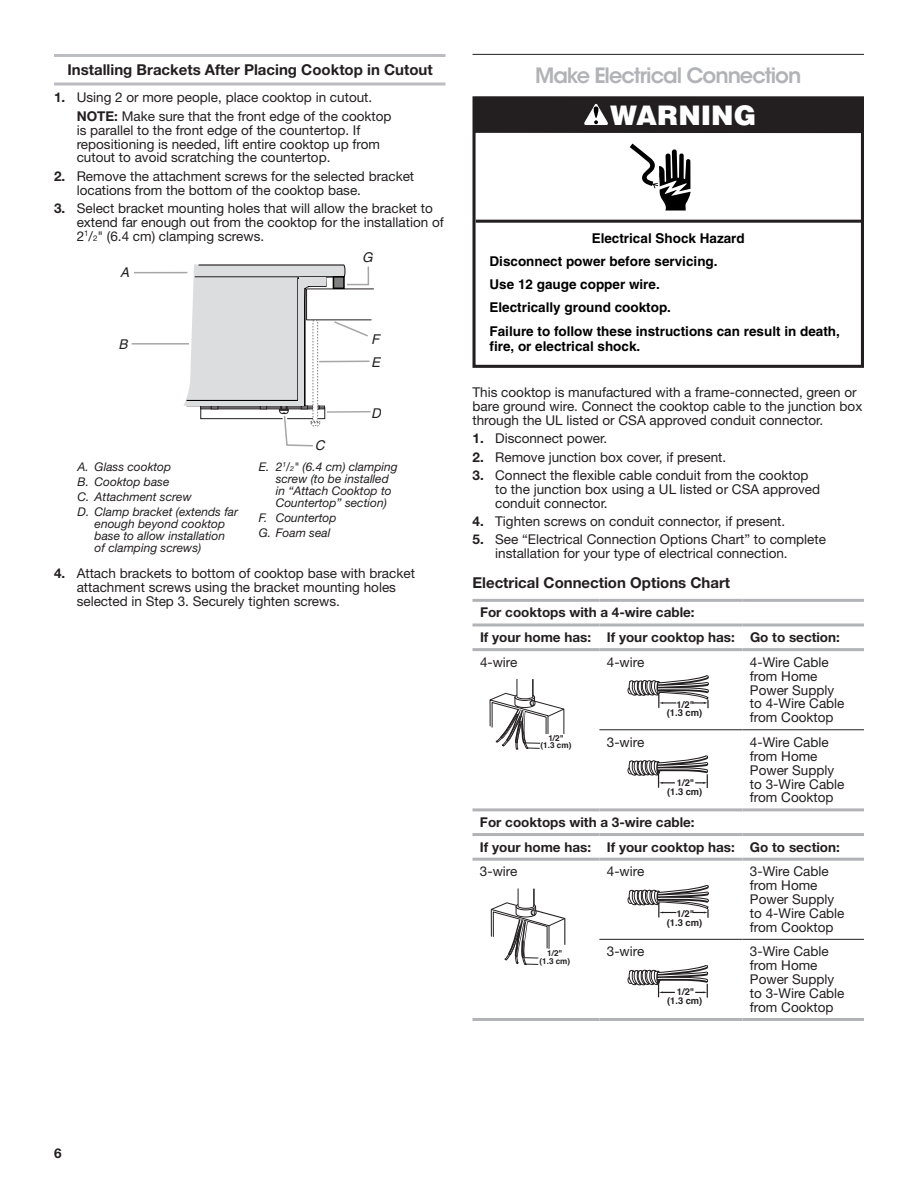
<style>
.page{position:relative;width:918px;height:1188px;background:#fff}
.page>*{position:absolute;margin:0;border:0;box-sizing:border-box;transform-origin:0 0}
.t1{font:900 27px "Helvetica";color:#fff}
.Heading_2{font:600 21px "ITC Avant Garde Std";letter-spacing:-.05em;color:#b2b3b7}
.Heading_3_Rules{font:700 15px "Helvetica Neue LT Std";color:#231f20}
.Heading_3_Plus{font:700 15px "Helvetica Neue LT Std";color:#231f20}
.Body_Indent{font:13.5px/13.8px "Helvetica Neue LT Std";color:#231f20}
.Body{font:13.5px/13.8px "Helvetica Neue LT Std";color:#231f20}
.t2{font:700 13.5px/23.2px "Helvetica";color:#000}
.Body_Bold{font:700 13.5px "Helvetica Neue LT Std";color:#231f20}
.Numbered_List_Start{font:13.5px "Helvetica Neue LT Std";color:#231f20}
.t3{font:italic 13.5px "Helvetica";color:#231f20}
.Table_Callouts{font:italic 12px/12px "Helvetica Neue LT Std";color:#231f20}
.t4{font:700 9.45px "Helvetica";color:#231f20}
.t5{font:700 9.3px "Helvetica";color:#231f20}
.t6{font:700 8.1px/7.1px "Helvetica";color:#231f20;text-align:center}
.s1{font-weight:700}
.s2{font-size:7.8px}
.s3{font-size:7.05px}
</style>
<div class="page">
<hr style="left:54px;top:54px;width:392px;height:3px;background:#bcbdc0">
<svg style="left:54px;top:82px;width:392px;height:4px;background:#cccdcf"></svg>
<hr style="left:472px;top:54px;width:392px;height:1px;background:#231f20">
<hr style="left:472px;top:623px;width:127px;height:3px;background:#b2b3b7">
<hr style="left:599px;top:623px;width:144px;height:3px;background:#b2b3b7">
<hr style="left:742px;top:623px;width:122px;height:3px;background:#b2b3b7">
<hr style="left:472px;top:648px;width:127px;height:3px;background:#b2b3b7">
<hr style="left:599px;top:648px;width:144px;height:3px;background:#b2b3b7">
<hr style="left:742px;top:648px;width:122px;height:3px;background:#b2b3b7">
<hr style="left:472px;top:808px;width:127px;height:3px;background:#b2b3b7">
<hr style="left:599px;top:808px;width:144px;height:3px;background:#b2b3b7">
<hr style="left:742px;top:808px;width:122px;height:3px;background:#b2b3b7">
<hr style="left:472px;top:833px;width:127px;height:3px;background:#b2b3b7">
<hr style="left:599px;top:833px;width:144px;height:3px;background:#b2b3b7">
<hr style="left:742px;top:833px;width:122px;height:3px;background:#b2b3b7">
<hr style="left:472px;top:858px;width:127px;height:3px;background:#b2b3b7">
<hr style="left:599px;top:858px;width:144px;height:3px;background:#b2b3b7">
<hr style="left:742px;top:858px;width:122px;height:3px;background:#b2b3b7">
<hr style="left:472px;top:599px;width:127px;height:3px;background:#b2b3b7">
<hr style="left:599px;top:599px;width:144px;height:3px;background:#b2b3b7">
<hr style="left:742px;top:599px;width:122px;height:3px;background:#b2b3b7">
<hr style="left:472px;top:1018px;width:127px;height:3px;background:#b2b3b7">
<hr style="left:599px;top:1018px;width:144px;height:3px;background:#b2b3b7">
<hr style="left:742px;top:1018px;width:122px;height:3px;background:#b2b3b7">
<hr style="left:599px;top:729px;width:144px;height:1px;background:#231f20">
<hr style="left:742px;top:729px;width:122px;height:1px;background:#231f20">
<hr style="left:599px;top:939px;width:144px;height:1px;background:#231f20">
<hr style="left:742px;top:939px;width:122px;height:1px;background:#231f20">
<svg style="left:132px;top:264px;width:242px;height:183px"></svg>
<div style="left:472px;top:96px;width:392px;height:272px;border:3px solid #231f20"></div>
<hr style="left:476px;top:220px;width:386px;height:3px;background:#231f20">
<div style="left:474px;top:97px;width:388px;height:36px;background:#231f20"></div>
<svg style="left:584px;top:104px;width:24px;height:21px"></svg>
<svg style="left:630px;top:144px;width:61px;height:67px"></svg>
<svg style="left:489px;top:679px;width:76px;height:71px"></svg>
<div style="left:544px;top:735px;width:24px;height:7px;background:#fff"></div>
<svg style="left:628px;top:676px;width:81px;height:32px"></svg>
<svg style="left:628px;top:756px;width:80px;height:32px"></svg>
<svg style="left:491px;top:888px;width:75px;height:77px"></svg>
<svg style="left:628px;top:885px;width:81px;height:33px"></svg>
<svg style="left:628px;top:965px;width:80px;height:33px"></svg>
<h3 class="Heading_3_Rules" style="left:68px;top:60px;width:367px">Installing Brackets After Placing Cooktop in Cutout</h3>
<p class="Numbered_List_Start" style="left:54px;top:90px;width:320px"><span class="s1">1.</span> Using 2 or more people, place cooktop in cutout.</p>
<p class="Body_Indent" style="left:77px;top:109px;width:316px"><span class="s1">NOTE:</span> Make sure that the front edge of the cooktop is parallel to the front edge of the countertop. If repositioning is needed, lift entire cooktop up from cutout to avoid scratching the countertop.</p>
<p class="Body_Indent" style="left:77px;top:169px;width:339px;text-indent:-23px"><span class="s1">2.</span> Remove the attachment screws for the selected bracket locations from the bottom of the cooktop base.</p>
<p class="Body_Indent" style="left:77px;top:201px;width:369px;text-indent:-23px"><span class="s1">3.</span> Select bracket mounting holes that will allow the bracket to extend far enough out from the cooktop for the installation of<br>2<sup>1</sup>/<span class="s2">2</span>" (6.4 cm) clamping screws.</p>
<p class="t3" style="left:120px;top:265px;width:14px">A</p>
<p class="t3" style="left:362px;top:250px;width:15px">G</p>
<p class="t3" style="left:119px;top:336px;width:14px">B</p>
<p class="Table_Callouts" style="left:78px;top:461px;width:95px">A. Glass cooktop</p>
<p class="Table_Callouts" style="left:78px;top:476px;width:93px">B. Cooktop base</p>
<p class="Table_Callouts" style="left:78px;top:491px;width:116px">C. Attachment screw</p>
<p class="Table_Callouts" style="left:95px;top:506px;width:145px;text-indent:-17px">D. Clamp bracket (extends far enough beyond cooktop base to allow installation of clamping screws)</p>
<p class="t3" style="left:371px;top:332px;width:13px">F</p>
<p class="t3" style="left:371px;top:354px;width:14px">E</p>
<p class="t3" style="left:315px;top:437px;width:15px">C</p>
<p class="t3" style="left:371px;top:405px;width:15px">D</p>
<p class="Table_Callouts" style="left:276px;top:461px;width:124px;text-indent:-17px">E. 2<sup>1</sup>/<span class="s3">2</span>" (6.4 cm) clamping screw (to be installed in “Attach Cooktop to<br>Countertop” section)</p>
<p class="Table_Callouts" style="left:259px;top:512px;width:79px">F. Countertop</p>
<p class="Table_Callouts" style="left:259px;top:527px;width:73px">G. Foam seal</p>
<p class="Body_Indent" style="left:77px;top:566px;width:340px;text-indent:-23px"><span class="s1">4.</span> Attach brackets to bottom of cooktop base with bracket attachment screws using the bracket mounting holes selected in Step 3. Securely tighten screws.</p>
<h2 class="Heading_2" style="left:535px;top:62px;width:268px">Make Electrical Connection</h2>
<p class="t1" style="left:610px;top:98px;width:148px">WARNING</p>
<p class="t2" style="left:490px;top:226px;width:352px;text-indent:102px">Electrical Shock Hazard<br>Disconnect power before servicing.<br>Use 12 gauge copper wire.<br>Electrically ground cooktop.<br>Failure to follow these instructions can result in death,</p>
<p class="t2" style="left:490px;top:335px;width:152px">fire, or electrical shock.</p>
<p class="Body" style="left:472px;top:385px;width:391px">This cooktop is manufactured with a frame-connected, green or bare ground wire. Connect the cooktop cable to the junction box through the UL listed or CSA approved conduit connector.</p>
<p class="Numbered_List_Start" style="left:472px;top:430px;width:136px"><span class="s1">1.</span> Disconnect power.</p>
<p class="Body_Indent" style="left:472px;top:450px;width:255px"><span class="s1">2.</span> Remove junction box cover, if present.</p>
<p class="Body_Indent" style="left:495px;top:468px;width:327px;text-indent:-23px"><span class="s1">3.</span> Connect the flexible cable conduit from the cooktop to the junction box using a UL listed or CSA approved conduit connector.</p>
<p class="Body_Indent" style="left:472px;top:514px;width:314px"><span class="s1">4.</span> Tighten screws on conduit connector, if present.</p>
<p class="Body_Indent" style="left:495px;top:533px;width:332px;text-indent:-23px"><span class="s1">5.</span> See “Electrical Connection Options Chart” to complete installation for your type of electrical connection.</p>
<h3 class="Heading_3_Plus" style="left:472px;top:574px;width:259px">Electrical Connection Options Chart</h3>
<p class="Body_Bold" style="left:480px;top:604px;width:216px">For cooktops with a 4-wire cable:</p>
<p class="Body_Bold" style="left:480px;top:629px;width:113px">If your home has:</p>
<p class="Body_Bold" style="left:607px;top:629px;width:130px">If your cooktop has:</p>
<p class="Body_Bold" style="left:750px;top:629px;width:91px">Go to section:</p>
<p class="Body" style="left:480px;top:655px;width:39px">4-wire</p>
<p class="Body" style="left:607px;top:655px;width:39px">4-wire</p>
<p class="Body" style="left:750px;top:655px;width:96px">4-Wire Cable from Home<br>Power Supply to 4-Wire Cable from Cooktop</p>
<p class="Body" style="left:607px;top:735px;width:39px">3-wire</p>
<p class="Body" style="left:750px;top:735px;width:96px">4-Wire Cable from Home<br>Power Supply to 3-Wire Cable from Cooktop</p>
<p class="Body_Bold" style="left:480px;top:814px;width:216px">For cooktops with a 3-wire cable:</p>
<p class="Body_Bold" style="left:480px;top:839px;width:113px">If your home has:</p>
<p class="Body_Bold" style="left:607px;top:839px;width:130px">If your cooktop has:</p>
<p class="Body_Bold" style="left:750px;top:839px;width:91px">Go to section:</p>
<p class="Body" style="left:480px;top:864px;width:39px">3-wire</p>
<p class="Body" style="left:607px;top:864px;width:39px">4-wire</p>
<p class="Body" style="left:750px;top:864px;width:96px">3-Wire Cable from Home<br>Power Supply to 4-Wire Cable from Cooktop</p>
<p class="Body" style="left:607px;top:945px;width:39px">3-wire</p>
<p class="Body" style="left:750px;top:945px;width:96px">3-Wire Cable from Home<br>Power Supply to 3-Wire Cable from Cooktop</p>
<p class="t4" style="left:677px;top:697px;width:19px">1/2"</p>
<p class="t4" style="left:667px;top:705px;width:37px">(1.3 cm)</p>
<p class="t6" style="left:541px;top:735px;width:32px">1/2" (1.3 cm)</p>
<p class="t5" style="left:677px;top:775px;width:19px">1/2"</p>
<p class="t5" style="left:667px;top:784px;width:37px">(1.3 cm)</p>
<p class="t4" style="left:677px;top:906px;width:19px">1/2"</p>
<p class="t4" style="left:667px;top:915px;width:37px">(1.3 cm)</p>
<p class="t6" style="left:540px;top:950px;width:32px">1/2" (1.3 cm)</p>
<p class="t5" style="left:677px;top:985px;width:19px">1/2"</p>
<p class="t5" style="left:667px;top:993px;width:37px">(1.3 cm)</p>
<p class="Body_Bold" style="left:54px;top:1145px;width:9px">6</p>
</div>
